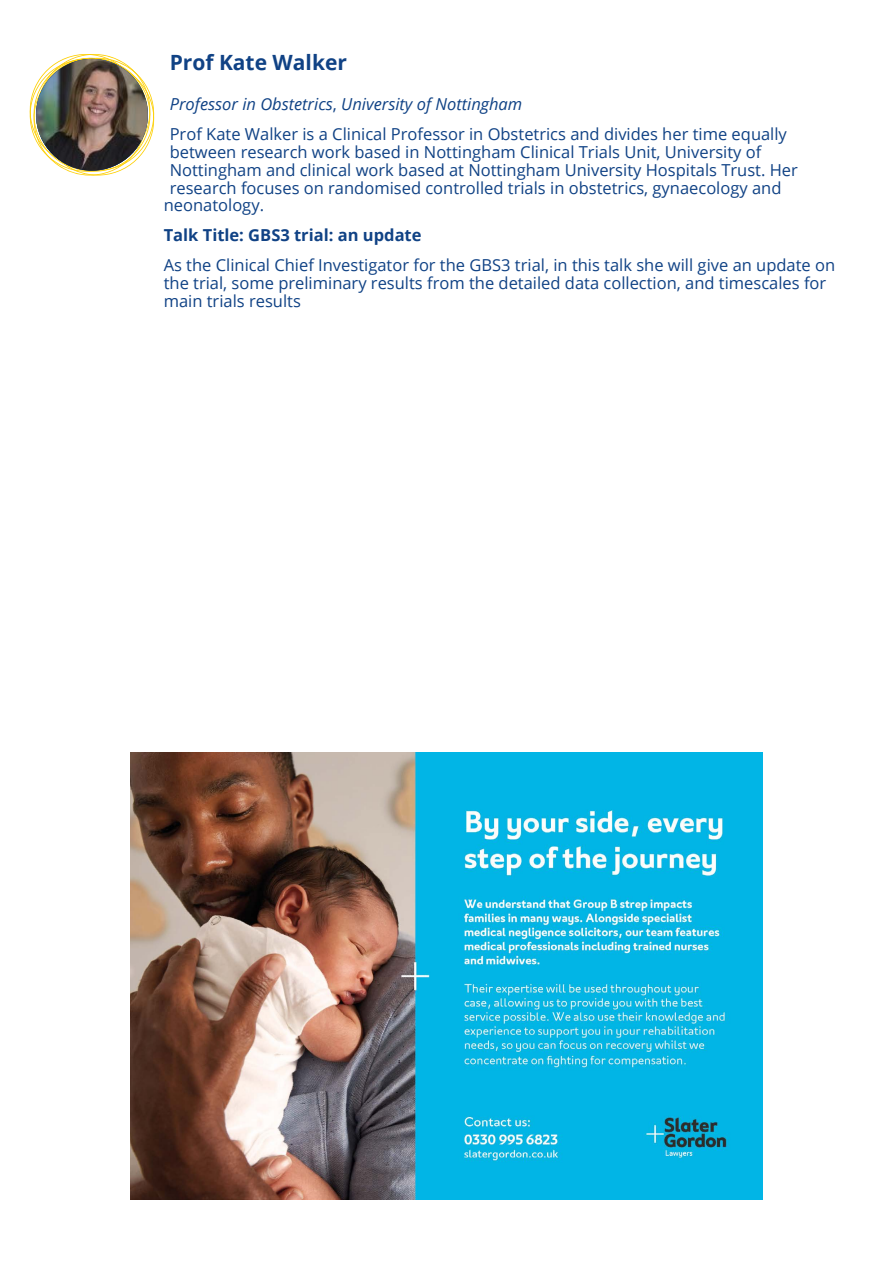
<style>
.page{position:relative;width:893px;height:1263px;background:#fff}
.page>*{position:absolute;margin:0;border:0;box-sizing:border-box;transform-origin:0 0}
.t1{font:700 21px "Open Sans";color:#104285}
.t2{font:16.5px/17.9px "Open Sans";color:#104285}
.t3{font:700 16.5px "Open Sans";color:#104285}
.s1{font-style:italic}
</style>
<div class="page">
<svg style="left:30px;top:54px;width:124px;height:122px"></svg>
<img style="left:36px;top:59px;width:112px;height:112px;border-radius:56px">
<img style="left:131px;top:753px;width:631px;height:446px">
<p class="t1" style="left:170px;top:48px;width:179px">Prof Kate Walker</p>
<p class="t2" style="left:170px;top:89px;width:619px;line-height:29.8px"><span class="s1">Professor in Obstetrics</span>, <span class="s1">University of Nottingham<br></span>Prof Kate Walker is a Clinical Professor in Obstetrics and divides her time equally</p>
<p class="t2" style="left:170px;top:143px;width:593px">between research work based in Nottingham Clinical Trials Unit, University of</p>
<p class="t2" style="left:170px;top:160px;width:630px">Nottingham and clinical work based at Nottingham University Hospitals Trust. Her</p>
<p class="t2" style="left:170px;top:178px;width:613px">research focuses on randomised controlled trials in obstetrics, gynaecology and</p>
<p class="t2" style="left:164px;top:196px;width:102px">neonatology.</p>
<p class="t3" style="left:164px;top:224px;width:259px">Talk Title: GBS3 trial: an update</p>
<p class="t2" style="left:164px;top:256px;width:673px">As the Clinical Chief Investigator for the GBS3 trial, in this talk she will give an update on the trial, some preliminary results from the detailed data collection, and timescales for main trials results</p>
</div>
